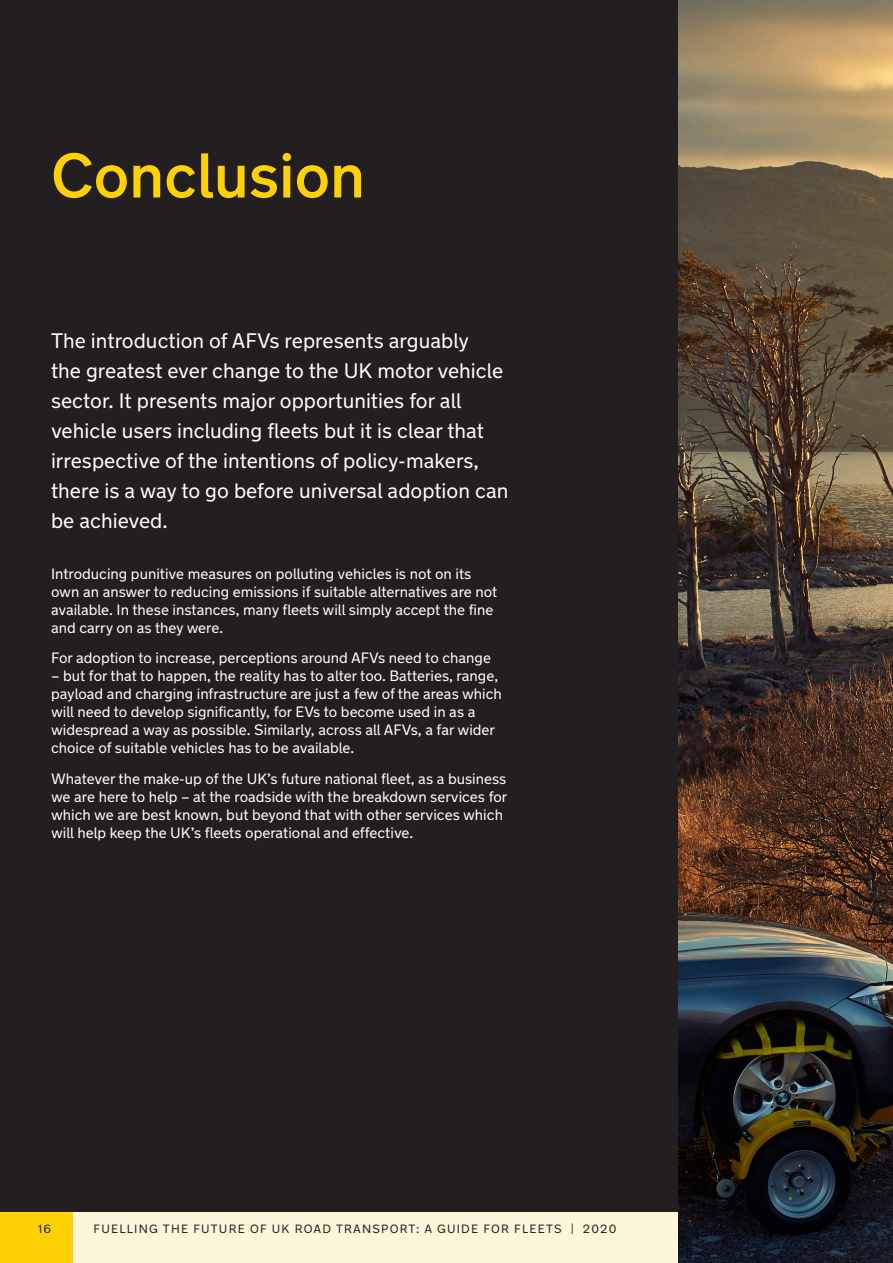
<style>
.page{position:relative;width:893px;height:1263px;background:#231f20}
.page>*{position:absolute;margin:0;border:0;box-sizing:border-box;transform-origin:0 0}
.t1{font:500 63px "New Transport AA";color:#fed105}
.t2{font:21px/30px "New Transport AA";color:#fff}
.t3{font:15px/18px "New Transport AA";color:#fff}
.t4{font:12px "New Transport AA";letter-spacing:.1em;color:#231f20}
</style>
<div class="page">
<div style="left:0;top:1212px;width:893px;height:51px;background:#fef6da"></div>
<div style="left:0;top:1212px;width:72px;height:51px;background:#fed105"></div>
<img style="left:679px;top:0;width:214px;height:1263px">
<p class="t1" style="left:51px;top:136px;width:315px">Conclusion</p>
<p class="t2" style="left:51px;top:326px;width:459px">The introduction of AFVs represents arguably<br>the greatest ever change to the UK motor vehicle sector. It presents major opportunities for all vehicle users including fleets but it is clear that irrespective of the intentions of policy-makers, there is a way to go before universal adoption can be achieved.</p>
<p class="t3" style="left:51px;top:564px;width:448px">Introducing punitive measures on polluting vehicles is not on its own an answer to reducing emissions if suitable alternatives are not available. In these instances, many fleets will simply accept the fine and carry on as they were.</p>
<p class="t3" style="left:51px;top:649px;width:441px">For adoption to increase, perceptions around AFVs need to change</p>
<p class="t3" style="left:51px;top:667px;width:452px">– but for that to happen, the reality has to alter too. Batteries, range, payload and charging infrastructure are just a few of the areas which will need to develop significantly, for EVs to become used in as a widespread a way as possible. Similarly, across all AFVs, a far wider choice of suitable vehicles has to be available.</p>
<p class="t3" style="left:51px;top:770px;width:458px">Whatever the make-up of the UK’s future national fleet, as a business we are here to help – at the roadside with the breakdown services for which we are best known, but beyond that with other services which will help keep the UK’s fleets operational and effective.</p>
<p class="t4" style="left:38px;top:1221px;width:14px">16</p>
<p class="t4" style="left:94px;top:1221px;width:524px">FUELLING THE FUTURE OF UK ROAD TRANSPORT: A GUIDE FOR FLEETS | 2020</p>
</div>
